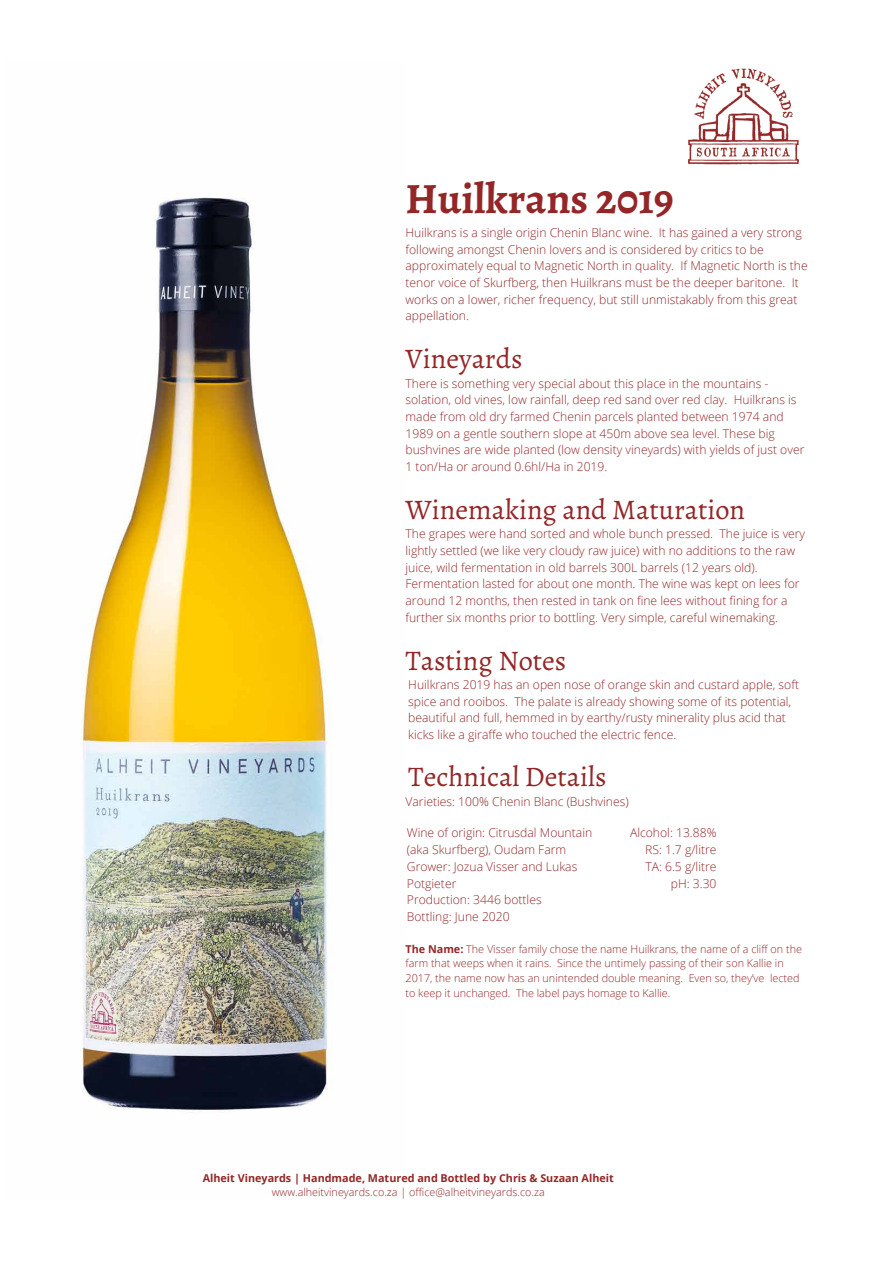
<style>
.page{position:relative;width:893px;height:1263px;background:#fff}
.page>*{position:absolute;margin:0;border:0;box-sizing:border-box;transform-origin:0 0}
.t1{font:700 43.2px "Alegreya";color:#942627}
.t2{font:28.35px "Alegreya";color:#942627}
.t3{font:300 12.15px/16.6px "Open Sans";color:#942627}
.t4{font:300 10.8px/14.7px "Open Sans";color:#942627}
.t5{font:700 10.8px "Open Sans";color:#942627}
.s1{font-weight:700}
</style>
<div class="page">
<img style="left:81px;top:197px;width:251px;height:913px">
<img style="left:688px;top:68px;width:111px;height:97px">
<h1 class="t1" style="left:405px;top:169px;width:270px">Huilkrans 2019</h1>
<p class="t3" style="left:405px;top:224px;width:404px">Huilkrans is a single origin Chenin Blanc wine. It has gained a very strong following amongst Chenin lovers and is considered by critics to be approximately equal to Magnetic North in quality. If Magnetic North is the tenor voice of Skurfberg, then Huilkrans must be the deeper baritone. It works on a lower, richer frequency, but still unmistakably from this great appellation.</p>
<h2 class="t2" style="left:405px;top:341px;width:118px">Vineyards</h2>
<p class="t3" style="left:405px;top:374px;width:400px">There is something very special about this place in the mountains - solation, old vines, low rainfall, deep red sand over red clay. Huilkrans is made from old dry farmed Chenin parcels planted between 1974 and 1989 on a gentle southern slope at 450m above sea level. These big bushvines are wide planted (low density vineyards) with yields of just over 1 ton/Ha or around 0.6hl/Ha in 2019.</p>
<h2 class="t2" style="left:405px;top:492px;width:341px">Winemaking and Maturation</h2>
<p class="t3" style="left:405px;top:525px;width:401px">The grapes were hand sorted and whole bunch pressed. The juice is very lightly settled (we like very cloudy raw juice) with no additions to the raw juice, wild fermentation in old barrels 300L barrels (12 years old).<br>Fermentation lasted for about one month. The wine was kept on lees for around 12 months, then rested in tank on fine lees without fining for a further six months prior to bottling. Very simple, careful winemaking.</p>
<h2 class="t2" style="left:405px;top:642px;width:162px">Tasting Notes</h2>
<p class="t3" style="left:408px;top:676px;width:392px">Huilkrans 2019 has an open nose of orange skin and custard apple, soft spice and rooibos. The palate is already showing some of its potential, beautiful and full, hemmed in by earthy/rusty minerality plus acid that kicks like a giraffe who touched the electric fence.</p>
<h2 class="t2" style="left:408px;top:759px;width:200px">Technical Details</h2>
<p class="t3" style="left:405px;top:793px;width:225px">Varieties: 100% Chenin Blanc (Bushvines)</p>
<p class="t3" style="left:407px;top:824px;width:187px">Wine of origin: Citrusdal Mountain (aka Skurfberg), Oudam Farm<br>Grower: Jozua Visser and Lukas<br>Potgieter<br>Production: 3446 bottles<br>Bottling: June 2020</p>
<p class="t4" style="left:405px;top:941px;width:398px"><span class="s1">The Name:</span> The Visser family chose the name Huilkrans, the name of a cliff on the farm that weeps when it rains. Since the untimely passing of their son Kallie in 2017, the name now has an unintended double meaning. Even so, they’ve lected to keep it unchanged. The label pays homage to Kallie.</p>
<p class="t3" style="left:630px;top:824px;width:88px;text-align:right">Alcohol: 13.88%<br>RS: 1.7 g/litre<br>TA: 6.5 g/litre pH: 3.30</p>
<p class="t5" style="left:203px;top:1170px;width:413px">Alheit Vineyards | Handmade, Matured and Bottled by Chris &amp; Suzaan Alheit</p>
<p class="t4" style="left:272px;top:1185px;width:275px">www.alheitvineyards.co.za | office@alheitvineyards.co.za</p>
</div>
